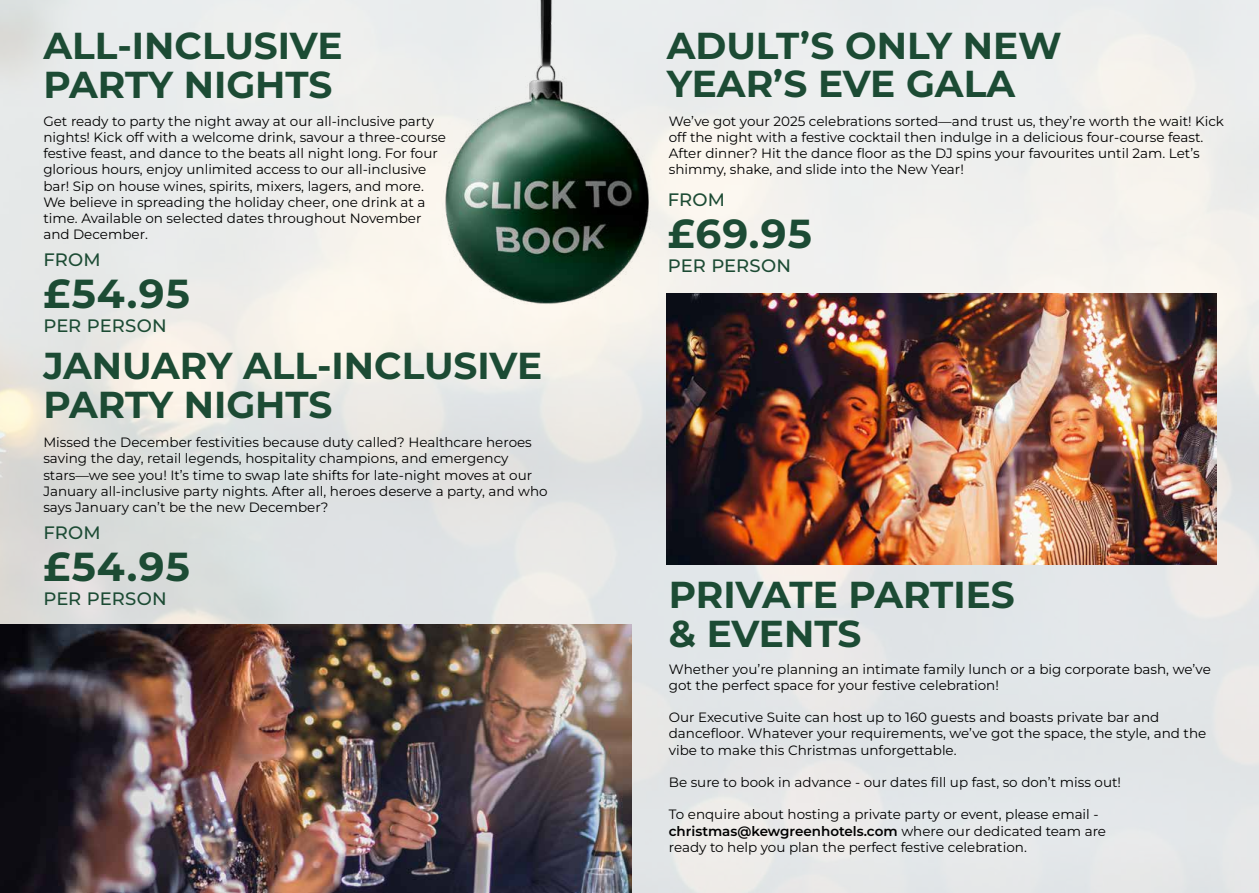
<style>
.page{position:relative;width:1259px;height:893px;background:#fff}
.page>*{position:absolute;margin:0;border:0;box-sizing:border-box;transform-origin:0 0}
.t1{font:700 40.5px "Montserrat";letter-spacing:.025em;color:#1c4b34}
.t2{font:700 37.5px/39px "Montserrat";color:#1c4b34}
.t3{font:500 18px "Montserrat";letter-spacing:.005em;color:#1c4b34}
.t4{font:13.5px/16.2px "Montserrat";color:#000}
.s1{font-weight:600}
</style>
<div class="page">
<img style="left:0;top:0;width:1259px;height:893px">
<img style="left:0;top:624px;width:631px;height:269px">
<img style="left:437px;top:0;width:231px;height:324px">
<img style="left:666px;top:293px;width:550px;height:271px">
<h2 class="t2" style="left:43px;top:25px;width:301px">ALL-INCLUSIVE<br>PARTY NIGHTS</h2>
<p class="t4" style="left:43px;top:112px;width:404px">Get ready to party the night away at our all-inclusive party nights! Kick off with a welcome drink, savour a three-course festive feast, and dance to the beats all night long. For four glorious hours, enjoy unlimited access to our all-inclusive bar! Sip on house wines, spirits, mixers, lagers, and more.<br>We believe in spreading the holiday cheer, one drink at a time. Available on selected dates throughout November and December.</p>
<h3 class="t3" style="left:43px;top:247px;width:59px">FROM</h3>
<h1 class="t1" style="left:43px;top:265px;width:148px">£54.95</h1>
<h3 class="t3" style="left:43px;top:313px;width:125px">PER PERSON</h3>
<h2 class="t2" style="left:43px;top:344px;width:500px">JANUARY ALL-INCLUSIVE<br>PARTY NIGHTS</h2>
<p class="t4" style="left:43px;top:434px;width:506px">Missed the December festivities because duty called? Healthcare heroes saving the day, retail legends, hospitality champions, and emergency stars—we see you! It’s time to swap late shifts for late-night moves at our January all-inclusive party nights. After all, heroes deserve a party, and who says January can’t be the new December?</p>
<h3 class="t3" style="left:43px;top:520px;width:59px">FROM</h3>
<h1 class="t1" style="left:43px;top:538px;width:148px">£54.95</h1>
<h3 class="t3" style="left:43px;top:586px;width:125px">PER PERSON</h3>
<h2 class="t2" style="left:666px;top:26px;width:396px;line-height:37.5px">ADULT’S ONLY NEW<br>YEAR’S EVE GALA</h2>
<p class="t4" style="left:669px;top:112px;width:557px">We’ve got your 2025 celebrations sorted—and trust us, they’re worth the wait! Kick off the night with a festive cocktail then indulge in a delicious four-course feast.<br>After dinner? Hit the dance floor as the DJ spins your favourites until 2am. Let’s shimmy, shake, and slide into the New Year!</p>
<h3 class="t3" style="left:668px;top:187px;width:59px">FROM</h3>
<h1 class="t1" style="left:668px;top:204px;width:145px">£69.95</h1>
<h3 class="t3" style="left:668px;top:253px;width:125px">PER PERSON</h3>
<h2 class="t2" style="left:669px;top:573px;width:347px">PRIVATE PARTIES &amp; EVENTS</h2>
<p class="t4" style="left:669px;top:660px;width:543px">Whether you’re planning an intimate family lunch or a big corporate bash, we’ve got the perfect space for your festive celebration!</p>
<p class="t4" style="left:669px;top:709px;width:539px">Our Executive Suite can host up to 160 guests and boasts private bar and dancefloor. Whatever your requirements, we’ve got the space, the style, and the vibe to make this Christmas unforgettable.</p>
<p class="t4" style="left:669px;top:774px;width:454px">Be sure to book in advance - our dates fill up fast, so don’t miss out!</p>
<p class="t4" style="left:669px;top:806px;width:439px">To enquire about hosting a private party or event, please email - <span class="s1">christmas@kewgreenhotels.com</span> where our dedicated team are ready to help you plan the perfect festive celebration.</p>
</div>
